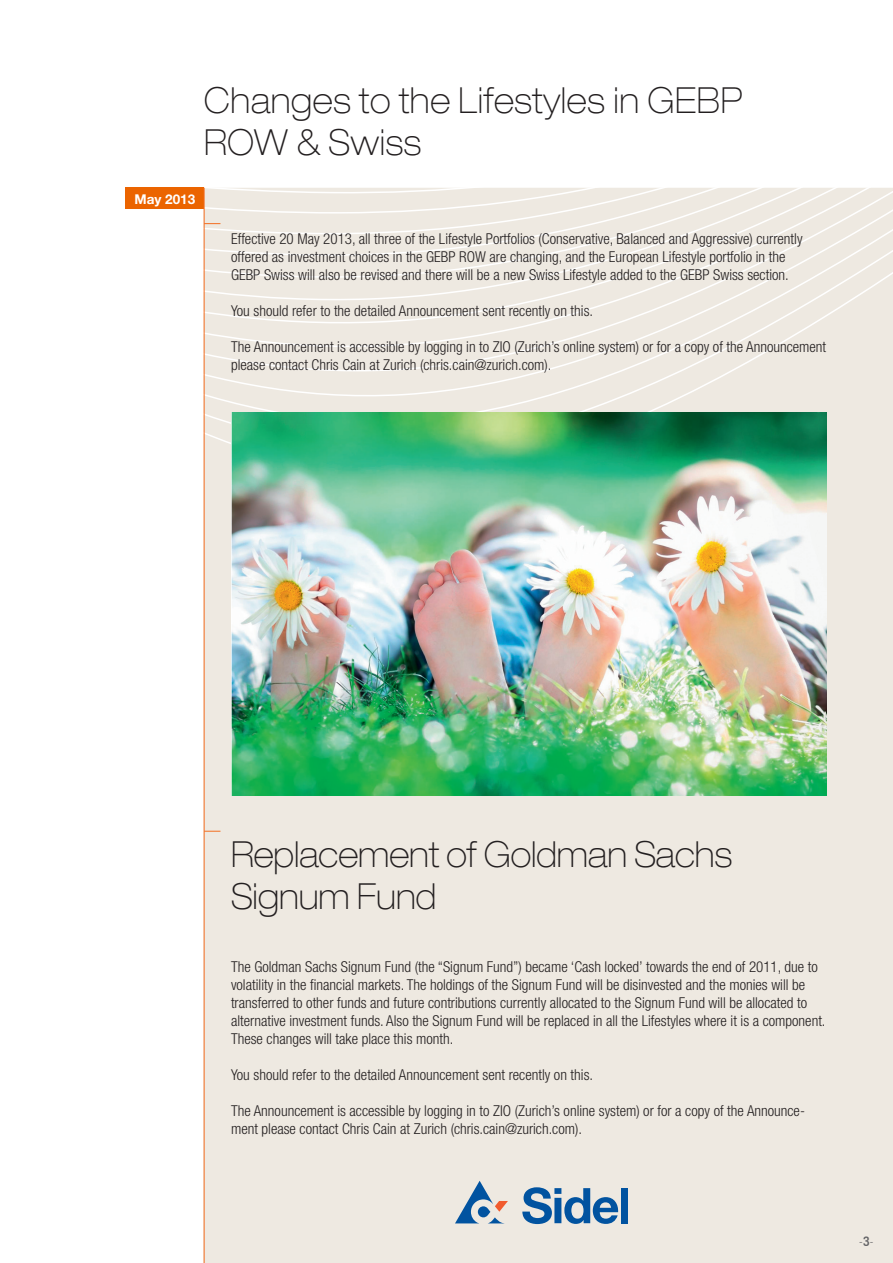
<style>
.page{position:relative;width:893px;height:1263px;background:#fff}
.page>*{position:absolute;margin:0;border:0;box-sizing:border-box;transform-origin:0 0}
.t1{font:100 expanded 36px/42px "Helvetica Neue";letter-spacing:.02em;color:#231f20;scale:.9 1}
.t2{font:100 expanded 36px "Helvetica Neue";color:#231f20;scale:.9 1}
.t3{font:300 condensed 15px/18px "Helvetica Neue";color:#231f20}
.t4{font:700 13.5px "Helvetica Neue";color:#fff}
.t5{font:100 condensed 13.5px "Helvetica Neue LT";color:#636366}
.s1{font-weight:500}
</style>
<div class="page">
<div style="left:203px;top:481px;width:690px;height:782px;background:#eee9e1"></div>
<svg style="left:125px;top:187px;width:768px;height:294px"></svg>
<svg style="left:455px;top:1181px;width:53px;height:42px;background:#adbbc9"></svg>
<svg style="left:522px;top:1187px;width:97px;height:37px;background:#7a9fc1"></svg>
<div style="left:621px;top:1188px;width:7px;height:35px;background:#0153a0"></div>
<div style="left:126px;top:188px;width:78px;height:21px;background:#eb6400"></div>
<hr style="left:204px;top:188px;width:1px;height:1075px;background:#f36e21">
<img style="left:231px;top:413px;width:595px;height:382px">
<svg style="left:204px;top:223px;width:16px;height:1px"></svg>
<svg style="left:204px;top:831px;width:16px;height:1px"></svg>
<p class="t1" style="left:204px;top:79px;width:600px">Changes to the Lifestyles in GEBP<br>ROW &amp; Swiss</p>
<p class="t4" style="left:134px;top:190px;width:62px">May 2013</p>
<p class="t3" style="left:231px;top:229px;width:573px">Effective 20 May 2013, all three of the Lifestyle Portfolios (Conservative, Balanced and Aggressive) currently</p>
<p class="t3" style="left:231px;top:247px;width:556px">offered as investment choices in the GEBP ROW are changing, and the European Lifestyle portfolio in the</p>
<p class="t3" style="left:231px;top:265px;width:559px">GEBP Swiss will also be revised and there will be a new Swiss Lifestyle added to the GEBP Swiss section.</p>
<p class="t3" style="left:231px;top:301px;width:364px">You should refer to the detailed Announcement sent recently on this.</p>
<p class="t3" style="left:231px;top:337px;width:597px">The Announcement is accessible by logging in to ZIO (Zurich’s online system) or for a copy of the Announcement please contact Chris Cain at Zurich (chris.cain@zurich.com).</p>
<p class="t2" style="left:231px;top:833px;width:558px">Replacement of Goldman Sachs</p>
<p class="t2" style="left:231px;top:875px;width:230px">Signum Fund</p>
<p class="t3" style="left:231px;top:957px;width:596px">The Goldman Sachs Signum Fund (the “Signum Fund”) became ‘Cash locked’ towards the end of 2011, due to volatility in the financial markets. The holdings of the Signum Fund will be disinvested and the monies will be transferred to other funds and future contributions currently allocated to the Signum Fund will be allocated to alternative investment funds. Also the Signum Fund will be replaced in all the Lifestyles where it is a component.<br>These changes will take place this month.</p>
<p class="t3" style="left:231px;top:1065px;width:364px">You should refer to the detailed Announcement sent recently on this.</p>
<p class="t3" style="left:231px;top:1101px;width:575px">The Announcement is accessible by logging in to ZIO (Zurich’s online system) or for a copy of the Announce&shy;ment please contact Chris Cain at Zurich (chris.cain@zurich.com).</p>
<p class="t5" style="left:859px;top:1234px;width:16px">-<span class="s1">3</span>-</p>
</div>
